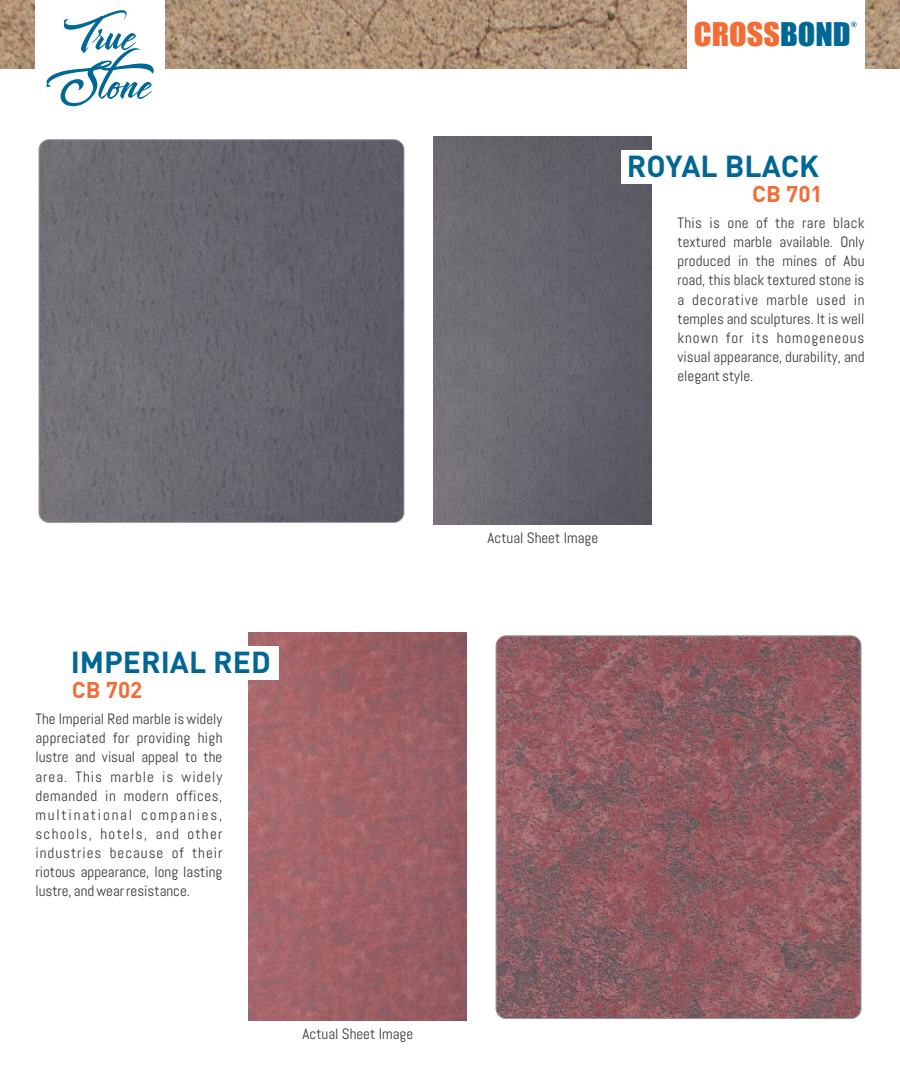
<style>
.page{position:relative;width:900px;height:1080px;background:#fff}
.page>*{position:absolute;margin:0;border:0;box-sizing:border-box;transform-origin:0 0}
.t1{font:56.5px/48.9px "Libertinage";color:#006895;text-align:center}
.t2{font:30.25px "Impact";color:#f26d36;scale:1.07 1}
.t3{font:700 30px "DIN Pro";color:#006794}
.t4{font:700 22.5px "DIN Pro";color:#f26d36}
.t5{font:15px/19.1px "Abel";color:#373535;text-align:justify}
.s1{color:#006895}
</style>
<div class="page">
<img style="left:0;top:0;width:900px;height:68px">
<img style="left:39px;top:140px;width:365px;height:382px;border-radius:10px">
<div style="left:39px;top:140px;width:365px;height:383px;border:1px solid #96989b;border-radius:10px"></div>
<img style="left:434px;top:136px;width:217px;height:389px">
<div style="left:621px;top:150px;width:244px;height:34px;background:#fff"></div>
<img style="left:496px;top:636px;width:365px;height:383px;border-radius:10px">
<div style="left:496px;top:636px;width:365px;height:383px;border:1px solid #96989b;border-radius:10px"></div>
<img style="left:249px;top:632px;width:217px;height:389px">
<div style="left:35px;top:646px;width:244px;height:34px;background:#fff"></div>
<div style="left:35px;top:0;width:130px;height:68px;background:#fff"></div>
<div style="left:687px;top:0;width:178px;height:68px;background:#fff"></div>
<svg style="left:851px;top:22px;width:6px;height:5px"></svg>
<h1 class="t1" style="left:44px;top:10px;width:111px">True<br>Stone</h1>
<h2 class="t2" style="left:694px;top:22px;width:148px">CROSS<span class="s1">BOND</span></h2>
<h3 class="t3" style="left:627px;top:154px;width:194px">ROYAL BLACK</h3>
<h3 class="t4" style="left:752px;top:185px;width:72px">CB 701</h3>
<h3 class="t3" style="left:71px;top:651px;width:202px">IMPERIAL RED</h3>
<h3 class="t4" style="left:72px;top:681px;width:72px">CB 702</h3>
<p class="t5" style="left:35px;top:709px;width:189px">The Imperial Red marble is widely appreciated for providing high lustre and visual appeal to the area. This marble is widely demanded in modern offices, multinational companies, schools, hotels, and other industries because of their riotous appearance, long lasting lustre, and wear resistance.</p>
<p class="t5" style="left:303px;top:1024px;width:112px">Actual Sheet Image</p>
<p class="t5" style="left:488px;top:528px;width:112px">Actual Sheet Image</p>
<p class="t5" style="left:678px;top:213px;width:189px">This is one of the rare black textured marble available. Only produced in the mines of Abu road, this black textured stone is a decorative marble used in temples and sculptures. It is well known for its homogeneous visual appearance, durability, and elegant style.</p>
</div>
